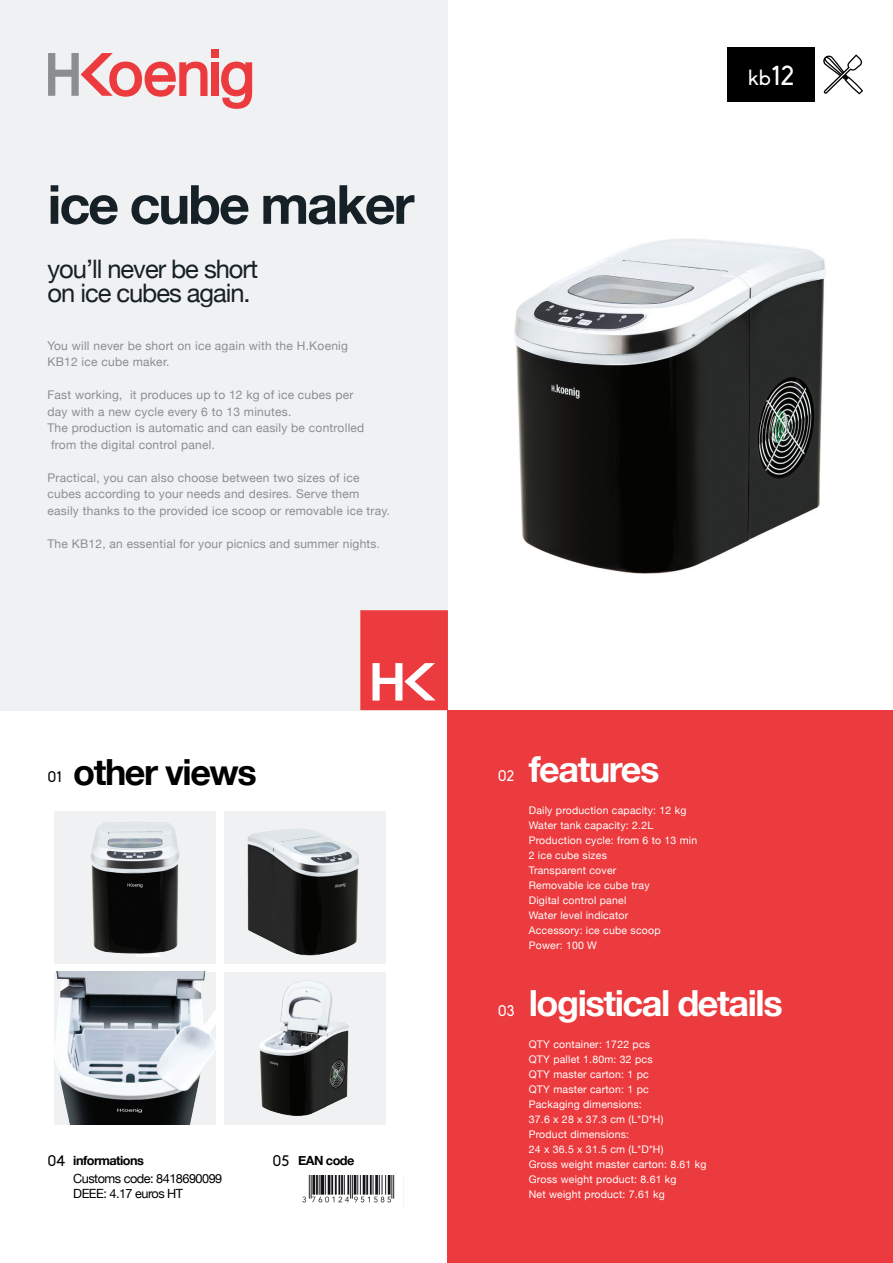
<style>
.page{position:relative;width:893px;height:1263px;background:#fff}
.page>*{position:absolute;margin:0;border:0;box-sizing:border-box;transform-origin:0 0}
.t1{font:700 54px "Helvetica Neue";letter-spacing:-.04em;color:#162027}
.t2{font:700 36px "Helvetica Neue";letter-spacing:-.04em;color:#fff}
.t3{font:700 36px "Helvetica Neue";letter-spacing:-.04em;color:#000}
.t4{font:25.5px/24px "Helvetica Neue";letter-spacing:-.04em;color:#162027}
.t5{font:21px "Biko";color:#fff}
.t6{font:15px "Biko";color:#000}
.t7{font:15px "Biko";color:#fff}
.t8{font:12.75px/18px "Helvetica Neue";letter-spacing:-.04em;color:#000}
.t9{font:700 12.75px "Helvetica Neue";letter-spacing:-.04em;color:#000}
.t10{font:12px/16.5px "Helvetica Neue";letter-spacing:.02em;color:#8b8d8f}
.t11{font:10.5px/15px "Helvetica Neue";letter-spacing:.02em;color:#fff}
.s1{font-size:27px}
.s2{font-weight:700}
</style>
<div class="page">
<img style="left:54px;top:972px;width:162px;height:152px">
<div style="left:0;top:0;width:448px;height:710px;background:#f0f1f2"></div>
<div style="left:448px;top:710px;width:445px;height:553px;background:#ec3b3e"></div>
<div style="left:211px;top:49px;width:7px;height:8px;background:#ec3b3e"></div>
<div style="left:211px;top:62px;width:7px;height:34px;background:#ec3b3e"></div>
<svg style="left:48px;top:53px;width:159px;height:44px"></svg>
<svg style="left:221px;top:62px;width:31px;height:47px"></svg>
<div style="left:727px;top:48px;width:88px;height:54px;background:#000"></div>
<svg style="left:823px;top:55px;width:40px;height:39px"></svg>
<div style="left:224px;top:972px;width:162px;height:152px;background:#f0f1f2"></div>
<img style="left:260px;top:981px;width:89px;height:135px">
<div style="left:224px;top:811px;width:162px;height:152px;background:#f0f1f2"></div>
<img style="left:247px;top:829px;width:112px;height:127px">
<svg style="left:360px;top:610px;width:88px;height:100px;background:#ee5355"></svg>
<img style="left:514px;top:238px;width:312px;height:336px">
<img style="left:302px;top:1175px;width:93px;height:28px">
<div style="left:54px;top:811px;width:162px;height:152px;background:#f0f1f2"></div>
<img style="left:90px;top:822px;width:90px;height:135px">
<p class="t1" style="left:48px;top:162px;width:369px">ice cube maker</p>
<p class="t4" style="left:48px;top:259px;width:212px">you’ll never be short on ice cubes again.</p>
<p class="t10" style="left:48px;top:338px;width:302px">You will never be short on ice again with the H.Koenig<br>KB12 ice cube maker.</p>
<p class="t10" style="left:48px;top:387px;width:307px">Fast working, it produces up to 12 kg of ice cubes per day with a new cycle every 6 to 13 minutes.</p>
<p class="t10" style="left:48px;top:420px;width:318px">The production is automatic and can easily be controlled from the digital control panel.</p>
<p class="t10" style="left:48px;top:470px;width:344px">Practical, you can also choose between two sizes of ice cubes according to your needs and desires. Serve them easily thanks to the provided ice scoop or removable ice tray.</p>
<p class="t10" style="left:48px;top:536px;width:334px">The KB12, an essential for your picnics and summer nights.</p>
<p class="t5" style="left:748px;top:66px;width:47px">kb<span class="s1">12</span></p>
<p class="t3" style="left:73px;top:743px;width:185px">other views</p>
<p class="t6" style="left:48px;top:769px;width:16px">01</p>
<p class="t7" style="left:498px;top:768px;width:18px">02</p>
<p class="t2" style="left:529px;top:741px;width:132px">features</p>
<p class="t11" style="left:529px;top:803px;width:159px">Daily production capacity: 12 kg</p>
<p class="t11" style="left:529px;top:818px;width:126px">Water tank capacity: 2.2L</p>
<p class="t11" style="left:529px;top:833px;width:170px">Production cycle: from 6 to 13 min</p>
<p class="t11" style="left:529px;top:848px;width:80px">2 ice cube sizes</p>
<p class="t11" style="left:529px;top:863px;width:89px">Transparent cover</p>
<p class="t11" style="left:529px;top:878px;width:122px">Removable ice cube tray</p>
<p class="t11" style="left:529px;top:893px;width:99px">Digital control panel</p>
<p class="t11" style="left:529px;top:908px;width:101px">Water level indicator</p>
<p class="t11" style="left:529px;top:923px;width:133px">Accessory: ice cube scoop</p>
<p class="t11" style="left:529px;top:938px;width:70px">Power: 100 W</p>
<p class="t6" style="left:48px;top:1152px;width:19px">04</p>
<p class="t6" style="left:272px;top:1152px;width:18px">05</p>
<p class="t8" style="left:73px;top:1152px;width:151px"><span class="s2">informations<br></span>Customs code: 8418690099</p>
<p class="t8" style="left:73px;top:1185px;width:111px">DEEE: 4.17 euros HT</p>
<p class="t9" style="left:298px;top:1150px;width:58px">EAN code</p>
<p class="t7" style="left:498px;top:1002px;width:18px">03</p>
<p class="t2" style="left:529px;top:975px;width:255px">logistical details</p>
<p class="t11" style="left:529px;top:1037px;width:123px">QTY container: 1722 pcs</p>
<p class="t11" style="left:529px;top:1052px;width:125px">QTY pallet 1.80m: 32 pcs</p>
<p class="t11" style="left:529px;top:1067px;width:121px">QTY master carton: 1 pc</p>
<p class="t11" style="left:529px;top:1082px;width:121px">QTY master carton: 1 pc</p>
<p class="t11" style="left:529px;top:1097px;width:136px">Packaging dimensions:<br>37.6 x 28 x 37.3 cm (L*D*H)</p>
<p class="t11" style="left:529px;top:1127px;width:136px">Product dimensions:<br>24 x 36.5 x 31.5 cm (L*D*H)</p>
<p class="t11" style="left:529px;top:1157px;width:179px">Gross weight master carton: 8.61 kg</p>
<p class="t11" style="left:529px;top:1172px;width:149px">Gross weight product: 8.61 kg</p>
<p class="t11" style="left:529px;top:1187px;width:138px">Net weight product: 7.61 kg</p>
</div>
